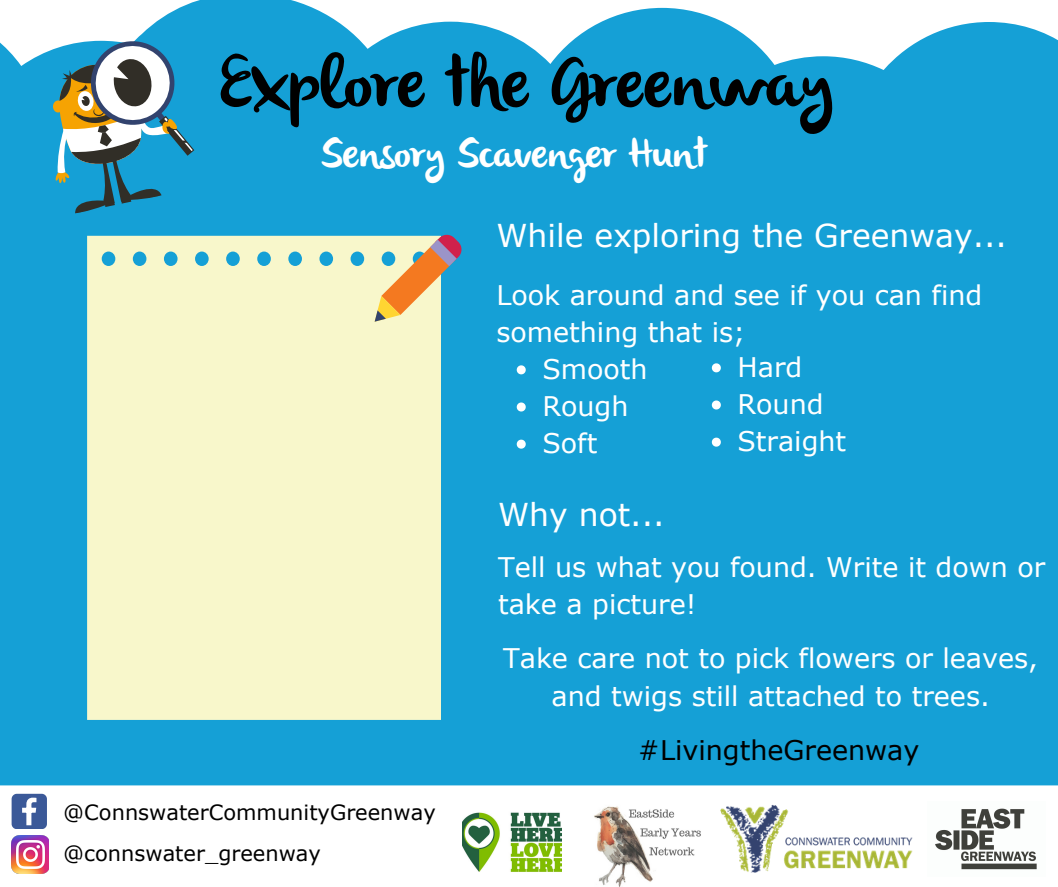
<style>
.page{position:relative;width:1058px;height:887px;background:#fff}
.page>*{position:absolute;margin:0;border:0;box-sizing:border-box;transform-origin:0 0}
.t1{font:72px "olivier";color:#000}
.t2{font:42px "olivier";color:#fff}
.t3{font:31.5px "Verdana";color:#fff}
.t4{font:27px/37.2px "Verdana";color:#fff}
.t5{font:27px "Verdana";color:#000}
.t6{font:21px "Verdana";color:#000}
</style>
<div class="page">
<div style="left:0;top:0;width:1058px;height:785px;background:#15a0d6"></div>
<img style="left:720px;top:805px;width:193px;height:68px">
<img style="left:594px;top:806px;width:107px;height:80px">
<img style="left:463px;top:812px;width:99px;height:60px">
<img style="left:935px;top:808px;width:102px;height:62px">
<svg style="left:12px;top:793px;width:34px;height:35px"></svg>
<img style="left:12px;top:835px;width:37px;height:38px">
<svg style="left:517px;top:365px;width:9px;height:9px"></svg>
<svg style="left:517px;top:402px;width:9px;height:9px"></svg>
<svg style="left:517px;top:439px;width:9px;height:9px"></svg>
<svg style="left:46px;top:27px;width:149px;height:187px"></svg>
<div style="left:87px;top:236px;width:353px;height:483px;background:#f8f7cb"></div>
<svg style="left:712px;top:363px;width:9px;height:9px"></svg>
<svg style="left:712px;top:400px;width:9px;height:9px"></svg>
<svg style="left:712px;top:437px;width:9px;height:9px"></svg>
<svg style="left:374px;top:234px;width:88px;height:88px;background:#c0b799"></svg>
<p class="t1" style="left:220px;top:53px;width:615px">Explore the Greenway</p>
<p class="t2" style="left:320px;top:135px;width:388px">Sensory Scavenger Hunt</p>
<p class="t3" style="left:496px;top:216px;width:512px">While exploring the Greenway...</p>
<p class="t4" style="left:496px;top:275px;width:487px">Look around and see if you can find something that is;</p>
<p class="t4" style="left:542px;top:349px;width:107px">Smooth</p>
<p class="t4" style="left:542px;top:386px;width:88px">Rough</p>
<p class="t4" style="left:542px;top:424px;width:56px">Soft</p>
<p class="t4" style="left:737px;top:347px;width:66px">Hard</p>
<p class="t4" style="left:737px;top:384px;width:88px">Round</p>
<p class="t4" style="left:737px;top:422px;width:110px">Straight</p>
<p class="t3" style="left:498px;top:494px;width:168px">Why not...</p>
<p class="t4" style="left:498px;top:547px;width:548px">Tell us what you found. Write it down or take a picture!</p>
<p class="t4" style="left:503px;top:639px;width:536px;text-align:center">Take care not to pick flowers or leaves, and twigs still attached to trees.</p>
<p class="t6" style="left:63px;top:798px;width:374px">@ConnswaterCommunityGreenway</p>
<p class="t6" style="left:63px;top:839px;width:259px">@connswater_greenway</p>
<p class="t5" style="left:638px;top:732px;width:283px">#LivingtheGreenway</p>
</div>
